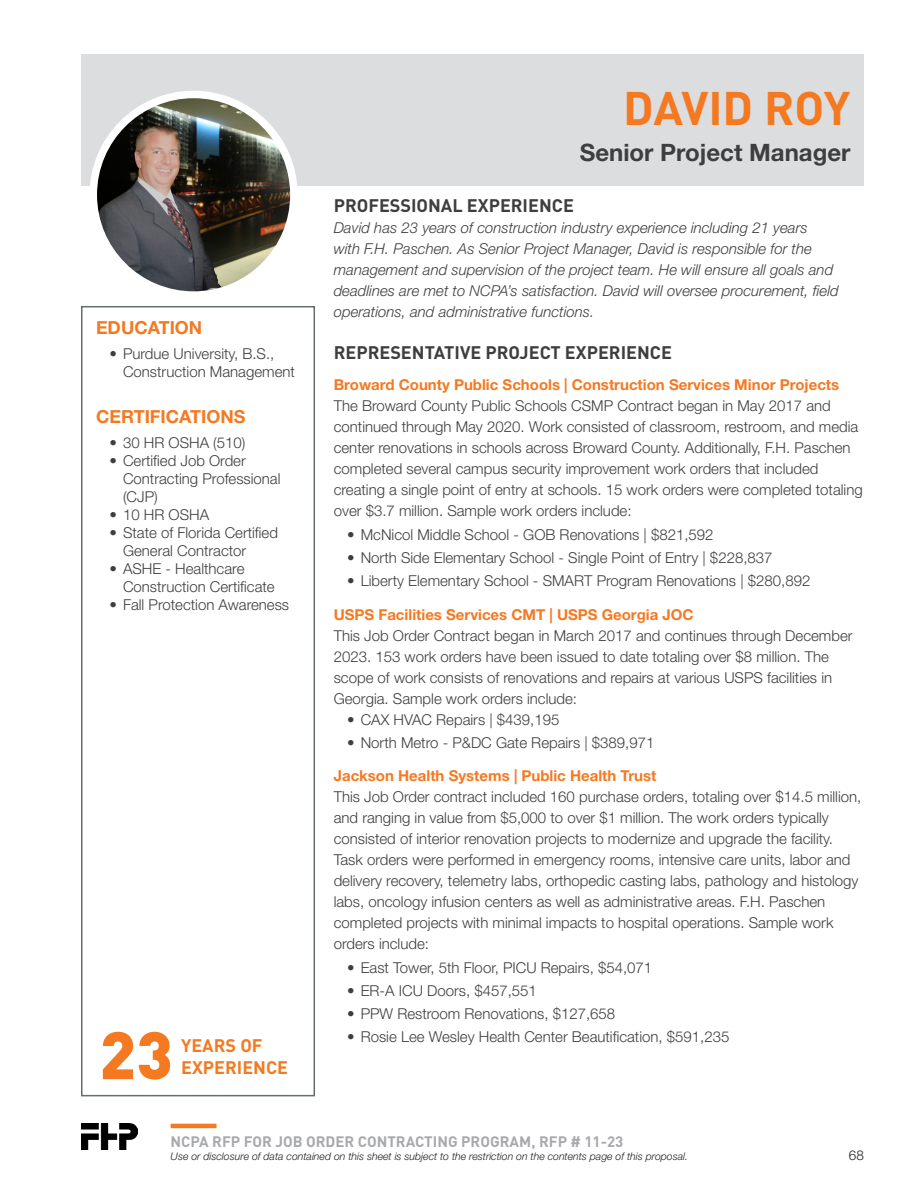
<style>
.page{position:relative;width:918px;height:1188px;background:#fff}
.page>*{position:absolute;margin:0;border:0;box-sizing:border-box;transform-origin:0 0}
.Years_Exp{font:900 66px "DIN";color:#f47921}
.Resume_Name{font:700 46.5px "DIN";letter-spacing:-.005em;color:#f47921}
.Resume_Title{font:700 24px "Helvetica Neue LT Std";color:#3e3e3f}
.Headers{font:700 18px "DIN";color:#3e3e3f}
.Side_Bar_Header{font:700 18px "Helvetica Neue LT Std";color:#f47921}
.Years_of_Experience{font:700 18px/21.6px "DIN";color:#f47921}
.Resume_Body_Copy{font:300 15px/21px "Helvetica Neue LT Std";color:#3e3e3f}
.Experience_Body_Copy{font:italic 300 15px/21px "Helvetica Neue LT Std";color:#3e3e3f}
.Project_Name{font:300 15px/21px "Helvetica Neue LT Std";color:#3e3e3f}
.Project_Name-2{font:700 15px "Helvetica Neue LT Std";color:#f47921}
.t1{font:700 15px "DIN";color:#a8a9ad}
.t2{font:300 13.5px "Helvetica Neue LT Std";color:#231f20}
.t3{font:italic 300 10.5px "Helvetica Neue LT Std";color:#231f20}
.s1{font-weight:700;color:#f47921}
</style>
<div class="page">
<img style="left:81px;top:1124px;width:56px;height:26px">
<hr style="left:171px;top:1124px;width:46px;height:4px;background:#f47921">
<div style="left:81px;top:306px;width:234px;height:790px;border:2px solid #666d70"></div>
<div style="left:81px;top:54px;width:783px;height:132px;background:#dcdddf"></div>
<img style="left:96px;top:94px;width:193px;height:196px">
<div style="left:90px;top:91px;width:208px;height:208px;border:8px solid #fff;border-radius:50%"></div>
<p class="Side_Bar_Header" style="left:96px;top:316px;width:108px">EDUCATION</p>
<p class="Resume_Body_Copy" style="left:123px;top:344px;width:173px;line-height:18px;text-indent:-14px">• Purdue University, B.S.,<br>Construction Management</p>
<p class="Side_Bar_Header" style="left:96px;top:405px;width:151px">CERTIFICATIONS</p>
<p class="Resume_Body_Copy" style="left:110px;top:432px;width:138px">• 30 HR OSHA (510)</p>
<p class="Resume_Body_Copy" style="left:123px;top:451px;width:159px;line-height:18px;text-indent:-14px">• Certified Job Order<br>Contracting Professional (CJP)</p>
<p class="Resume_Body_Copy" style="left:110px;top:504px;width:101px">• 10 HR OSHA</p>
<p class="Resume_Body_Copy" style="left:123px;top:523px;width:157px;line-height:18px;text-indent:-14px">• State of Florida Certified<br>General Contractor</p>
<p class="Resume_Body_Copy" style="left:123px;top:559px;width:153px;line-height:18px;text-indent:-14px">• ASHE - Healthcare<br>Construction Certificate</p>
<p class="Resume_Body_Copy" style="left:110px;top:594px;width:181px">• Fall Protection Awareness</p>
<p class="Years_Exp" style="left:99px;top:1011px;width:75px">23</p>
<p class="Years_of_Experience" style="left:181px;top:1034px;width:108px">YEARS OF<br>EXPERIENCE</p>
<p class="Resume_Name" style="left:623px;top:78px;width:229px">DAVID ROY</p>
<p class="Resume_Title" style="left:580px;top:138px;width:272px">Senior Project Manager</p>
<p class="Headers" style="left:334px;top:194px;width:242px">PROFESSIONAL EXPERIENCE</p>
<p class="Experience_Body_Copy" style="left:334px;top:217px;width:507px">David has 23 years of construction industry experience including 21 years<br>with F.H. Paschen. As Senior Project Manager, David is responsible for the management and supervision of the project team. He will ensure all goals and deadlines are met to NCPA’s satisfaction. David will oversee procurement, field operations, and administrative functions.</p>
<p class="Headers" style="left:334px;top:341px;width:340px">REPRESENTATIVE PROJECT EXPERIENCE</p>
<p class="Project_Name-2" style="left:334px;top:376px;width:507px">Broward County Public Schools | Construction Services Minor Projects</p>
<p class="Resume_Body_Copy" style="left:334px;top:395px;width:531px">The Broward County Public Schools CSMP Contract began in May 2017 and continued through May 2020. Work consisted of classroom, restroom, and media center renovations in schools across Broward County. Additionally, F.H. Paschen completed several campus security improvement work orders that included creating a single point of entry at schools. 15 work orders were completed totaling over $3.7 million. Sample work orders include:</p>
<p class="Resume_Body_Copy" style="left:347px;top:523px;width:368px">• McNicol Middle School - GOB Renovations | $821,592</p>
<p class="Resume_Body_Copy" style="left:347px;top:547px;width:427px">• North Side Elementary School - Single Point of Entry | $228,837</p>
<p class="Resume_Body_Copy" style="left:347px;top:570px;width:465px">• Liberty Elementary School - SMART Program Renovations | $280,892</p>
<p class="Project_Name" style="left:334px;top:603px;width:520px"><span class="s1">USPS Facilities Services CMT | USPS Georgia JOC<br></span>This Job Order Contract began in March 2017 and continues through December 2023. 153 work orders have been issued to date totaling over $8 million. The scope of work consists of renovations and repairs at various USPS facilities in Georgia. Sample work orders include:</p>
<p class="Resume_Body_Copy" style="left:347px;top:708px;width:214px">• CAX HVAC Repairs | $439,195</p>
<p class="Resume_Body_Copy" style="left:347px;top:732px;width:309px">• North Metro - P&amp;DC Gate Repairs | $389,971</p>
<p class="Project_Name-2" style="left:334px;top:767px;width:324px">Jackson Health Systems | Public Health Trust</p>
<p class="Resume_Body_Copy" style="left:334px;top:786px;width:529px">This Job Order contract included 160 purchase orders, totaling over $14.5 million, and ranging in value from $5,000 to over $1 million. The work orders typically consisted of interior renovation projects to modernize and upgrade the facility.<br>Task orders were performed in emergency rooms, intensive care units, labor and delivery recovery, telemetry labs, orthopedic casting labs, pathology and histology labs, oncology infusion centers as well as administrative areas. F.H. Paschen completed projects with minimal impacts to hospital operations. Sample work orders include:</p>
<p class="Resume_Body_Copy" style="left:347px;top:956px;width:307px">• East Tower, 5th Floor, PICU Repairs, $54,071</p>
<p class="Resume_Body_Copy" style="left:347px;top:980px;width:191px">• ER-A ICU Doors, $457,551</p>
<p class="Resume_Body_Copy" style="left:347px;top:1003px;width:270px">• PPW Restroom Renovations, $127,658</p>
<p class="Resume_Body_Copy" style="left:347px;top:1026px;width:384px">• Rosie Lee Wesley Health Center Beautification, $591,235</p>
<p class="t1" style="left:171px;top:1132px;width:454px">NCPA RFP FOR JOB ORDER CONTRACTING PROGRAM, RFP # 11-23</p>
<p class="t3" style="left:171px;top:1150px;width:519px">Use or disclosure of data contained on this sheet is subject to the restriction on the contents page of this proposal.</p>
<p class="t2" style="left:849px;top:1147px;width:17px">68</p>
</div>
